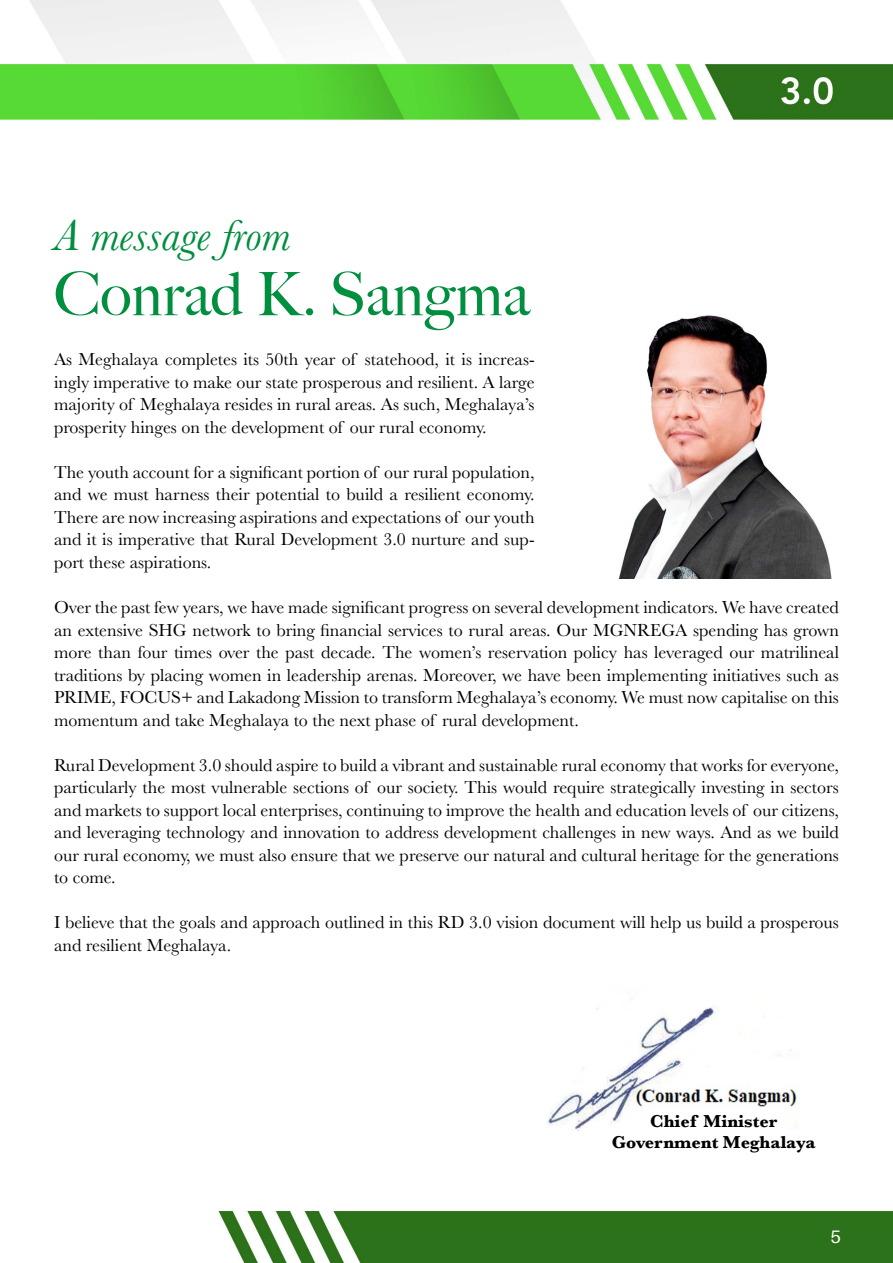
<style>
.page{position:relative;width:893px;height:1263px;background:#fff}
.page>*{position:absolute;margin:0;border:0;box-sizing:border-box;transform-origin:0 0}
.t1{font:500 60px "Big Caslon";color:#008e3f}
.t2{font:italic 45px "Baskerville";color:#008e3f}
.t3{font:18px/22.5px "Baskerville";color:#000;text-align:justify}
.t4{font:700 18px/21.6px "Baskerville";color:#000;text-align:center}
.t5{font:18px "Aileron";color:#fff}
</style>
<div class="page">
<img style="left:0;top:0;width:893px;height:1263px">
<img style="left:560px;top:312px;width:275px;height:267px">
<img style="left:545px;top:977px;width:255px;height:154px">
<h2 class="t2" style="left:54px;top:205px;width:238px">A message from</h2>
<h1 class="t1" style="left:54px;top:245px;width:477px">Conrad K. Sangma</h1>
<p class="t3" style="left:54px;top:349px;width:482px">As Meghalaya completes its 50th year of statehood, it is increas&shy;ingly imperative to make our state prosperous and resilient. A large majority of Meghalaya resides in rural areas. As such, Meghalaya’s prosperity hinges on the development of our rural economy.</p>
<p class="t3" style="left:54px;top:461px;width:482px">The youth account for a significant portion of our rural population, and we must harness their potential to build a resilient economy.<br>There are now increasing aspirations and expectations of our youth and it is imperative that Rural Development 3.0 nurture and sup&shy;port these aspirations.</p>
<p class="t3" style="left:54px;top:596px;width:786px">Over the past few years, we have made significant progress on several development indicators. We have created an extensive SHG network to bring financial services to rural areas. Our MGNREGA spending has grown more than four times over the past decade. The women’s reservation policy has leveraged our matrilineal traditions by placing women in leadership arenas. Moreover, we have been implementing initiatives such as PRIME, FOCUS+ and Lakadong Mission to transform Meghalaya’s economy. We must now capitalise on this momentum and take Meghalaya to the next phase of rural development.</p>
<p class="t3" style="left:54px;top:754px;width:786px">Rural Development 3.0 should aspire to build a vibrant and sustainable rural economy that works for everyone, particularly the most vulnerable sections of our society. This would require strategically investing in sectors and markets to support local enterprises, continuing to improve the health and education levels of our citizens, and leveraging technology and innovation to address development challenges in new ways. And as we build our rural economy, we must also ensure that we preserve our natural and cultural heritage for the generations to come.</p>
<p class="t3" style="left:54px;top:911px;width:786px">I believe that the goals and approach outlined in this RD 3.0 vision document will help us build a prosperous and resilient Meghalaya.</p>
<p class="t4" style="left:612px;top:1110px;width:205px">Chief Minister<br>Government Meghalaya</p>
<p class="t5" style="left:830px;top:1227px;width:12px">5</p>
</div>
